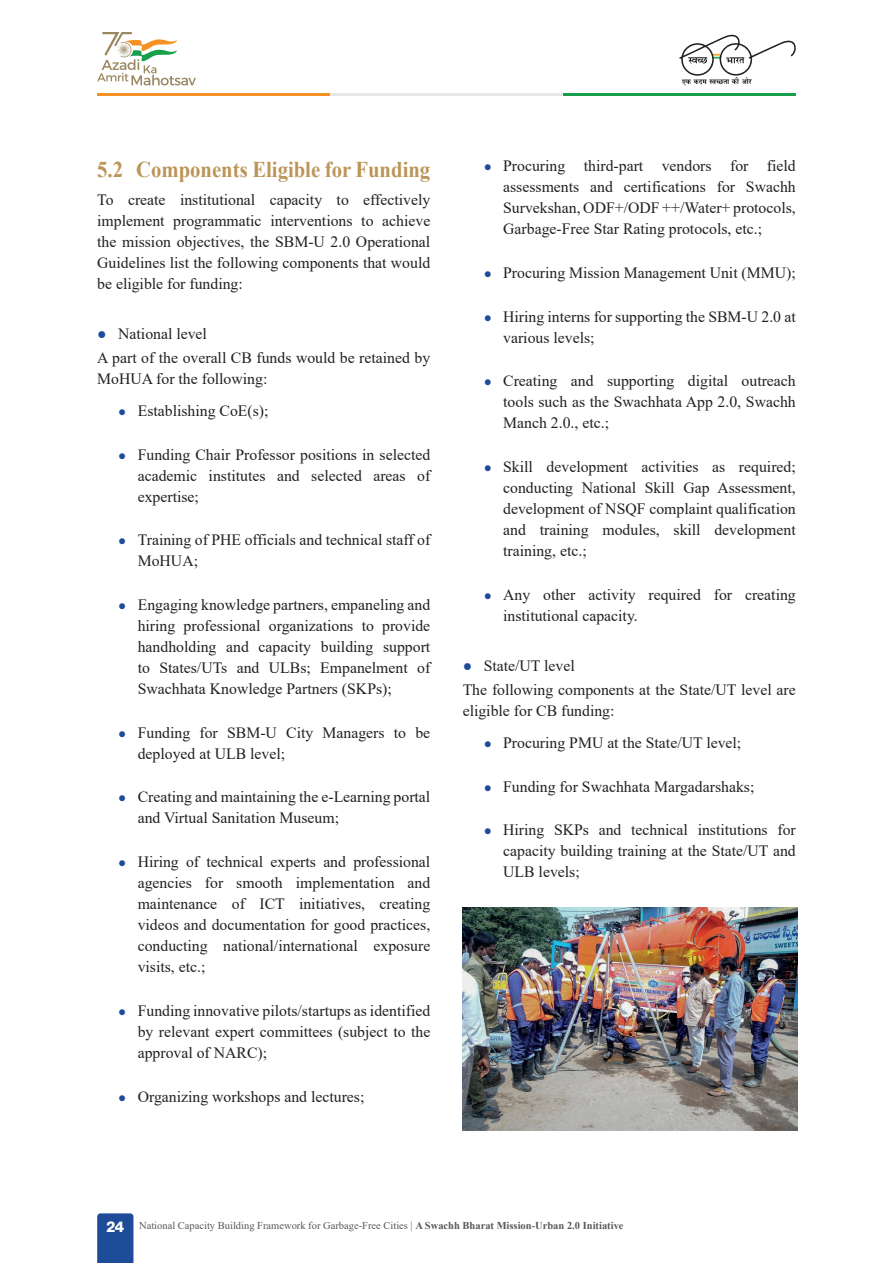
<style>
.page{position:relative;width:893px;height:1263px;background:#fff}
.page>*{position:absolute;margin:0;border:0;box-sizing:border-box;transform-origin:0 0}
.t1{font:700 22.5px "Times New Roman";color:#bb9557;scale:.92 1}
.t2{font:15.75px/21px "Times New Roman";color:#231f20;text-align:justify}
.t3{font:10.5px "Times New Roman";color:#57585a}
.s1{color:#1e4c99}
.s2{font-size:13.5px;color:#1e4c99}
.s3{font-family:"Neue Montreal";font-weight:700;font-size:15px;color:#fff}
.s4{font-weight:700}
</style>
<div class="page">
<div style="left:97px;top:1213px;width:36px;height:50px;background:#1e4c99"></div>
<svg style="left:97px;top:32px;width:99px;height:53px"></svg>
<svg style="left:679px;top:35px;width:117px;height:51px"></svg>
<hr style="left:97px;top:93px;width:233px;height:3px;background:#f59223">
<hr style="left:330px;top:93px;width:233px;height:3px;background:#e6e7e9">
<hr style="left:563px;top:93px;width:233px;height:3px;background:#16a04c">
<img style="left:463px;top:908px;width:334px;height:222px">
<h1 class="t1" style="left:97px;top:157px;width:364px">5.2 Components Eligible for Funding</h1>
<p class="t2" style="left:97px;top:189px;width:335px">To create institutional capacity to effectively implement programmatic interventions to achieve the mission objectives, the SBM-U 2.0 Operational Guidelines list the following components that would be eligible for funding:</p>
<p class="t2" style="left:97px;top:321px;width:335px;line-height:24.3px"><span class="s1">●</span> National level<br>A part of the overall CB funds would be retained by</p>
<p class="t2" style="left:97px;top:368px;width:172px">MoHUA for the following:</p>
<p class="t2" style="left:118px;top:400px;width:152px"><span class="s2">●</span> Establishing CoE(s);</p>
<p class="t2" style="left:138px;top:444px;width:294px;text-indent:-20px"><span class="s2">●</span> Funding Chair Professor positions in selected academic institutes and selected areas of expertise;</p>
<p class="t2" style="left:138px;top:529px;width:294px;text-indent:-20px"><span class="s2">●</span> Training of PHE officials and technical staff of<br>MoHUA;</p>
<p class="t2" style="left:138px;top:594px;width:294px;text-indent:-20px"><span class="s2">●</span> Engaging knowledge partners, empaneling and hiring professional organizations to provide handholding and capacity building support to States/UTs and ULBs; Empanelment of Swachhata Knowledge Partners (SKPs);</p>
<p class="t2" style="left:138px;top:722px;width:294px;text-indent:-20px"><span class="s2">●</span> Funding for SBM-U City Managers to be deployed at ULB level;</p>
<p class="t2" style="left:138px;top:787px;width:294px;text-indent:-20px"><span class="s2">●</span> Creating and maintaining the e-Learning portal and Virtual Sanitation Museum;</p>
<p class="t2" style="left:138px;top:851px;width:294px;text-indent:-20px"><span class="s2">●</span> Hiring of technical experts and professional agencies for smooth implementation and maintenance of ICT initiatives, creating videos and documentation for good practices, conducting national/international exposure visits, etc.;</p>
<p class="t2" style="left:138px;top:1000px;width:294px;text-indent:-20px"><span class="s2">●</span> Funding innovative pilots/startups as identified by relevant expert committees (subject to the approval of NARC);</p>
<p class="t2" style="left:118px;top:1086px;width:248px"><span class="s2">●</span> Organizing workshops and lectures;</p>
<p class="t2" style="left:503px;top:156px;width:294px;text-indent:-20px"><span class="s2">●</span> Procuring third-part vendors for field assessments and certifications for Swachh Survekshan, ODF+/ODF ++/Water+ protocols, Garbage-Free Star Rating protocols, etc.;</p>
<p class="t2" style="left:484px;top:262px;width:314px"><span class="s2">●</span> Procuring Mission Management Unit (MMU);</p>
<p class="t2" style="left:503px;top:306px;width:294px;text-indent:-20px"><span class="s2">●</span> Hiring interns for supporting the SBM-U 2.0 at various levels;</p>
<p class="t2" style="left:503px;top:371px;width:294px;text-indent:-20px"><span class="s2">●</span> Creating and supporting digital outreach tools such as the Swachhata App 2.0, Swachh Manch 2.0., etc.;</p>
<p class="t2" style="left:503px;top:456px;width:294px;text-indent:-20px"><span class="s2">●</span> Skill development activities as required; conducting National Skill Gap Assessment, development of NSQF complaint qualification and training modules, skill development training, etc.;</p>
<p class="t2" style="left:503px;top:584px;width:294px;text-indent:-20px"><span class="s2">●</span> Any other activity required for creating institutional capacity.</p>
<p class="t2" style="left:463px;top:653px;width:335px;line-height:24.3px"><span class="s1">●</span> State/UT level<br>The following components at the State/UT level are</p>
<p class="t2" style="left:463px;top:700px;width:153px">eligible for CB funding:</p>
<p class="t2" style="left:484px;top:732px;width:259px"><span class="s2">●</span> Procuring PMU at the State/UT level;</p>
<p class="t2" style="left:484px;top:776px;width:272px"><span class="s2">●</span> Funding for Swachhata Margadarshaks;</p>
<p class="t2" style="left:503px;top:820px;width:294px;text-indent:-20px"><span class="s2">●</span> Hiring SKPs and technical institutions for capacity building training at the State/UT and ULB levels;</p>
<p class="t3" style="left:106px;top:1220px;width:519px"><span class="s3">24</span> National Capacity Building Framework for Garbage-Free Cities | <span class="s4">A Swachh Bharat Mission-Urban 2.0 Initiative</span></p>
</div>
